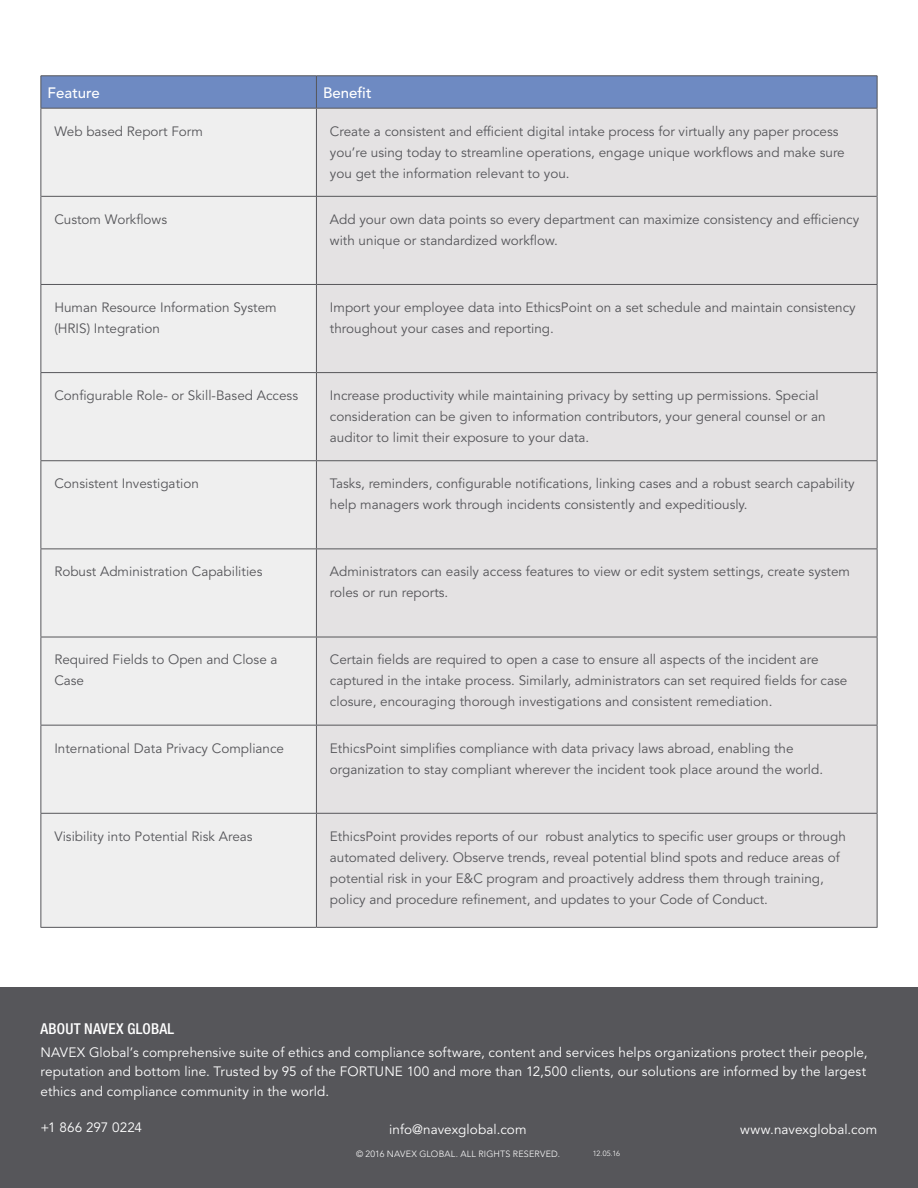
<style>
.page{position:relative;width:918px;height:1188px;background:#fff}
.page>*{position:absolute;margin:0;border:0;box-sizing:border-box;transform-origin:0 0}
.t1{font:500 condensed 15px "Helvetica Neue LT Com";letter-spacing:.02em;color:#fff}
.t2{font:500 15px "Avenir LT Std";color:#fff}
.t3{font:13.5px/21px "Avenir LT Std";color:#56565a}
.t4{font:13.5px/19.5px "Avenir LT Std";letter-spacing:.01em;color:#fff;text-align:justify}
.t5{font:300 9px "Avenir LT Std";letter-spacing:.025em;color:#fff}
.t6{font:300 7.5px "Avenir LT Std";color:#fff}
</style>
<div class="page">
<div style="left:0;top:987px;width:918px;height:201px;background:#56565a"></div>
<div style="left:42px;top:77px;width:835px;height:31px;background:#6e8ac2"></div>
<svg style="left:41px;top:109px;width:275px;height:818px;fill:#efefef"></svg>
<div style="left:317px;top:109px;width:560px;height:818px;background:#e4e2e3"></div>
<hr style="left:316px;top:109px;width:1px;height:87px;background:#56565a">
<hr style="left:41px;top:196px;width:275px;height:1px;background:#56565a">
<hr style="left:316px;top:196px;width:561px;height:1px;background:#56565a">
<hr style="left:316px;top:197px;width:1px;height:87px;background:#56565a">
<hr style="left:316px;top:285px;width:1px;height:87px;background:#56565a">
<hr style="left:316px;top:373px;width:1px;height:87px;background:#56565a">
<hr style="left:316px;top:461px;width:1px;height:88px;background:#56565a">
<hr style="left:316px;top:549px;width:1px;height:88px;background:#56565a">
<hr style="left:316px;top:637px;width:1px;height:88px;background:#56565a">
<hr style="left:316px;top:726px;width:1px;height:87px;background:#56565a">
<hr style="left:316px;top:814px;width:1px;height:113px;background:#56565a">
<hr style="left:41px;top:76px;width:275px;height:1px;background:#56565a">
<hr style="left:41px;top:76px;width:1px;height:32px;background:#56565a">
<hr style="left:316px;top:76px;width:561px;height:1px;background:#56565a">
<hr style="left:316px;top:76px;width:1px;height:32px;background:#56565a">
<hr style="left:877px;top:76px;width:1px;height:32px;background:#56565a">
<hr style="left:40px;top:196px;width:1px;height:88px;background:#56565a">
<hr style="left:877px;top:196px;width:1px;height:88px;background:#56565a">
<hr style="left:40px;top:284px;width:276px;height:1px;background:#56565a">
<hr style="left:40px;top:285px;width:1px;height:87px;background:#56565a">
<hr style="left:316px;top:284px;width:562px;height:1px;background:#56565a">
<hr style="left:877px;top:285px;width:1px;height:87px;background:#56565a">
<hr style="left:40px;top:372px;width:276px;height:1px;background:#56565a">
<hr style="left:40px;top:373px;width:1px;height:87px;background:#56565a">
<hr style="left:316px;top:372px;width:562px;height:1px;background:#56565a">
<hr style="left:877px;top:373px;width:1px;height:87px;background:#56565a">
<hr style="left:40px;top:460px;width:276px;height:1px;background:#56565a">
<hr style="left:40px;top:461px;width:1px;height:88px;background:#56565a">
<hr style="left:316px;top:460px;width:562px;height:1px;background:#56565a">
<hr style="left:877px;top:461px;width:1px;height:88px;background:#56565a">
<hr style="left:40px;top:549px;width:276px;height:1px;background:#56565a">
<hr style="left:40px;top:549px;width:1px;height:88px;background:#56565a">
<hr style="left:316px;top:549px;width:562px;height:1px;background:#56565a">
<hr style="left:877px;top:549px;width:1px;height:88px;background:#56565a">
<hr style="left:40px;top:637px;width:276px;height:1px;background:#56565a">
<hr style="left:40px;top:637px;width:1px;height:88px;background:#56565a">
<hr style="left:316px;top:637px;width:562px;height:1px;background:#56565a">
<hr style="left:877px;top:637px;width:1px;height:88px;background:#56565a">
<hr style="left:40px;top:725px;width:276px;height:1px;background:#56565a">
<hr style="left:40px;top:726px;width:1px;height:87px;background:#56565a">
<hr style="left:316px;top:725px;width:562px;height:1px;background:#56565a">
<hr style="left:877px;top:726px;width:1px;height:87px;background:#56565a">
<hr style="left:40px;top:813px;width:276px;height:1px;background:#56565a">
<hr style="left:40px;top:814px;width:1px;height:113px;background:#56565a">
<hr style="left:316px;top:813px;width:562px;height:1px;background:#56565a">
<hr style="left:877px;top:814px;width:1px;height:113px;background:#56565a">
<hr style="left:40px;top:927px;width:276px;height:1px;background:#56565a">
<hr style="left:316px;top:927px;width:562px;height:1px;background:#56565a">
<hr style="left:40px;top:108px;width:276px;height:1px;background:#56565a">
<hr style="left:316px;top:108px;width:562px;height:1px;background:#56565a">
<hr style="left:40px;top:109px;width:1px;height:87px;background:#56565a">
<hr style="left:877px;top:109px;width:1px;height:87px;background:#56565a">
<p class="t2" style="left:48px;top:84px;width:54px">Feature</p>
<p class="t2" style="left:323px;top:84px;width:50px">Benefit</p>
<p class="t3" style="left:54px;top:121px;width:150px">Web based Report Form</p>
<p class="t3" style="left:330px;top:121px;width:516px">Create a consistent and efficient digital intake process for virtually any paper process you’re using today to streamline operations, engage unique workflows and make sure you get the information relevant to you.</p>
<p class="t3" style="left:54px;top:209px;width:114px">Custom Workflows</p>
<p class="t3" style="left:330px;top:209px;width:531px">Add your own data points so every department can maximize consistency and efficiency with unique or standardized workflow.</p>
<p class="t3" style="left:54px;top:297px;width:224px">Human Resource Information System (HRIS) Integration</p>
<p class="t3" style="left:330px;top:297px;width:527px">Import your employee data into EthicsPoint on a set schedule and maintain consistency throughout your cases and reporting.</p>
<p class="t3" style="left:54px;top:385px;width:245px">Configurable Role- or Skill-Based Access</p>
<p class="t3" style="left:330px;top:385px;width:497px">Increase productivity while maintaining privacy by setting up permissions. Special consideration can be given to information contributors, your general counsel or an auditor to limit their exposure to your data.</p>
<p class="t3" style="left:54px;top:473px;width:146px">Consistent Investigation</p>
<p class="t3" style="left:330px;top:473px;width:526px">Tasks, reminders, configurable notifications, linking cases and a robust search capability help managers work through incidents consistently and expeditiously.</p>
<p class="t3" style="left:54px;top:562px;width:210px">Robust Administration Capabilities</p>
<p class="t3" style="left:330px;top:562px;width:522px">Administrators can easily access features to view or edit system settings, create system roles or run reports.</p>
<p class="t3" style="left:54px;top:650px;width:225px">Required Fields to Open and Close a<br>Case</p>
<p class="t3" style="left:330px;top:650px;width:519px">Certain fields are required to open a case to ensure all aspects of the incident are captured in the intake process. Similarly, administrators can set required fields for case closure, encouraging thorough investigations and consistent remediation.</p>
<p class="t3" style="left:54px;top:738px;width:231px">International Data Privacy Compliance</p>
<p class="t3" style="left:330px;top:738px;width:495px">EthicsPoint simplifies compliance with data privacy laws abroad, enabling the organization to stay compliant wherever the incident took place around the world.</p>
<p class="t3" style="left:54px;top:826px;width:200px">Visibility into Potential Risk Areas</p>
<p class="t3" style="left:330px;top:826px;width:517px">EthicsPoint provides reports of our robust analytics to specific user groups or through automated delivery. Observe trends, reveal potential blind spots and reduce areas of potential risk in your E&amp;C program and proactively address them through training, policy and procedure refinement, and updates to your Code of Conduct.</p>
<p class="t1" style="left:40px;top:1019px;width:135px">ABOUT NAVEX GLOBAL</p>
<p class="t4" style="left:40px;top:1043px;width:829px">NAVEX Global’s comprehensive suite of ethics and compliance software, content and services helps organizations protect their people, reputation and bottom line. Trusted by 95 of the FORTUNE 100 and more than 12,500 clients, our solutions are informed by the largest ethics and compliance community in the world.</p>
<p class="t4" style="left:40px;top:1118px;width:103px">+1 866 297 0224</p>
<p class="t4" style="left:389px;top:1120px;width:139px">info@navexglobal.com</p>
<p class="t4" style="left:740px;top:1120px;width:139px">www.navexglobal.com</p>
<p class="t5" style="left:356px;top:1148px;width:83px">© 2016 NAVEX GLOBA</p>
<p class="t5" style="left:451px;top:1148px;width:69px">L. ALL RIGHTS RESERVED</p>
<p class="t5" style="left:558px;top:1148px;width:4px">.</p>
<p class="t6" style="left:593px;top:1149px;width:29px">12.05.16</p>
</div>
